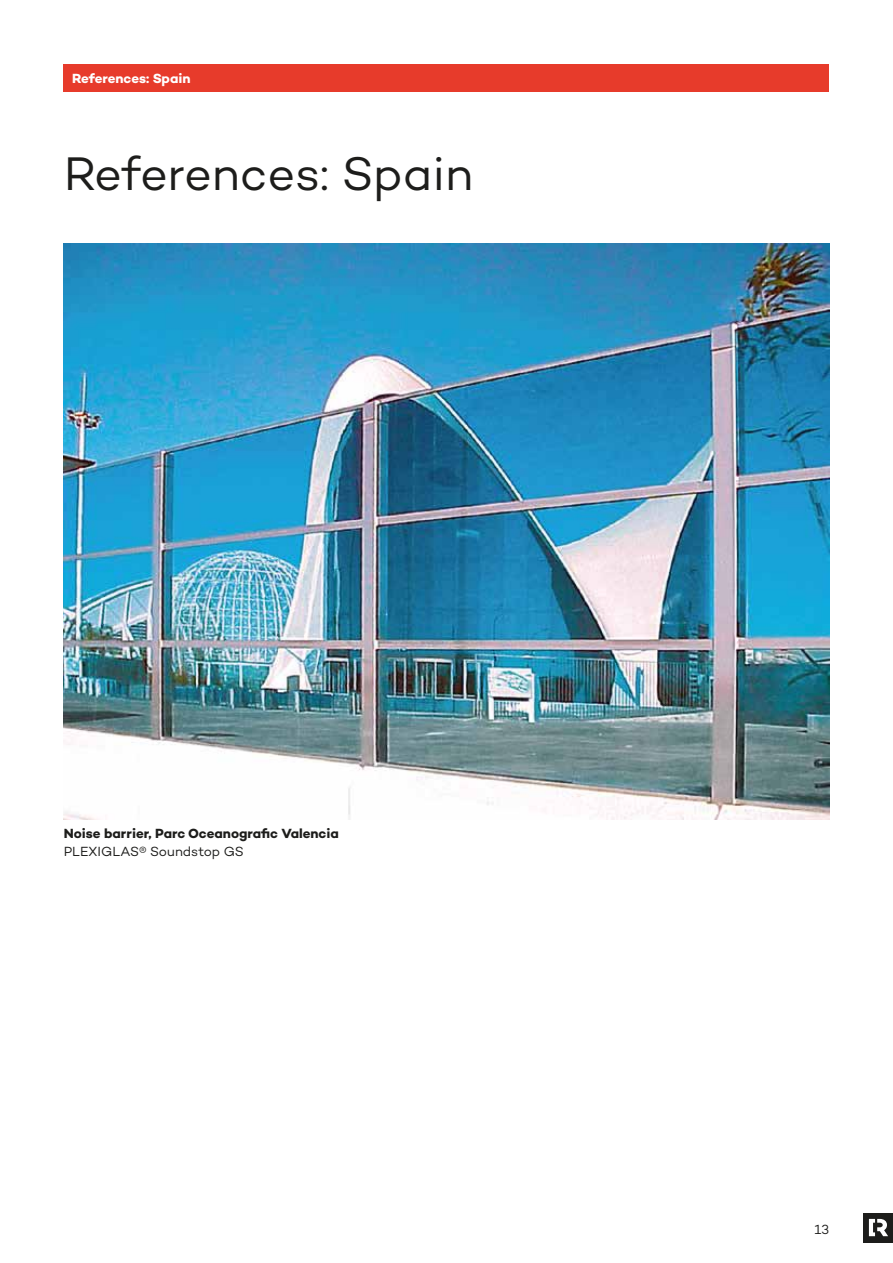
<style>
.page{position:relative;width:893px;height:1263px;background:#fff}
.page>*{position:absolute;margin:0;border:0;box-sizing:border-box;transform-origin:0 0}
.t1{font:48px "Campton";letter-spacing:-.01em;color:#1d1d1b}
.t2{font:700 13.5px "Campton";color:#1d1d1b}
.t3{font:13.5px "Campton";color:#1d1d1b}
.t4{font:700 13.5px "Campton";letter-spacing:-.005em;color:#fff}
</style>
<div class="page">
<div style="left:863px;top:1213px;width:30px;height:29px;background:#1d1d1b"></div>
<svg style="left:869px;top:1219px;width:19px;height:17px"></svg>
<div style="left:64px;top:64px;width:765px;height:27px;background:#e73b2b"></div>
<img style="left:64px;top:244px;width:765px;height:576px">
<p class="t4" style="left:72px;top:70px;width:120px">References: Spain</p>
<h1 class="t1" style="left:64px;top:144px;width:411px">References: Spain</h1>
<p class="t2" style="left:64px;top:825px;width:276px">Noise barrier, Parc Oceanografic Valencia</p>
<p class="t3" style="left:64px;top:843px;width:182px">PLEXIGLAS® Soundstop GS</p>
<p class="t3" style="left:815px;top:1221px;width:16px">13</p>
</div>
